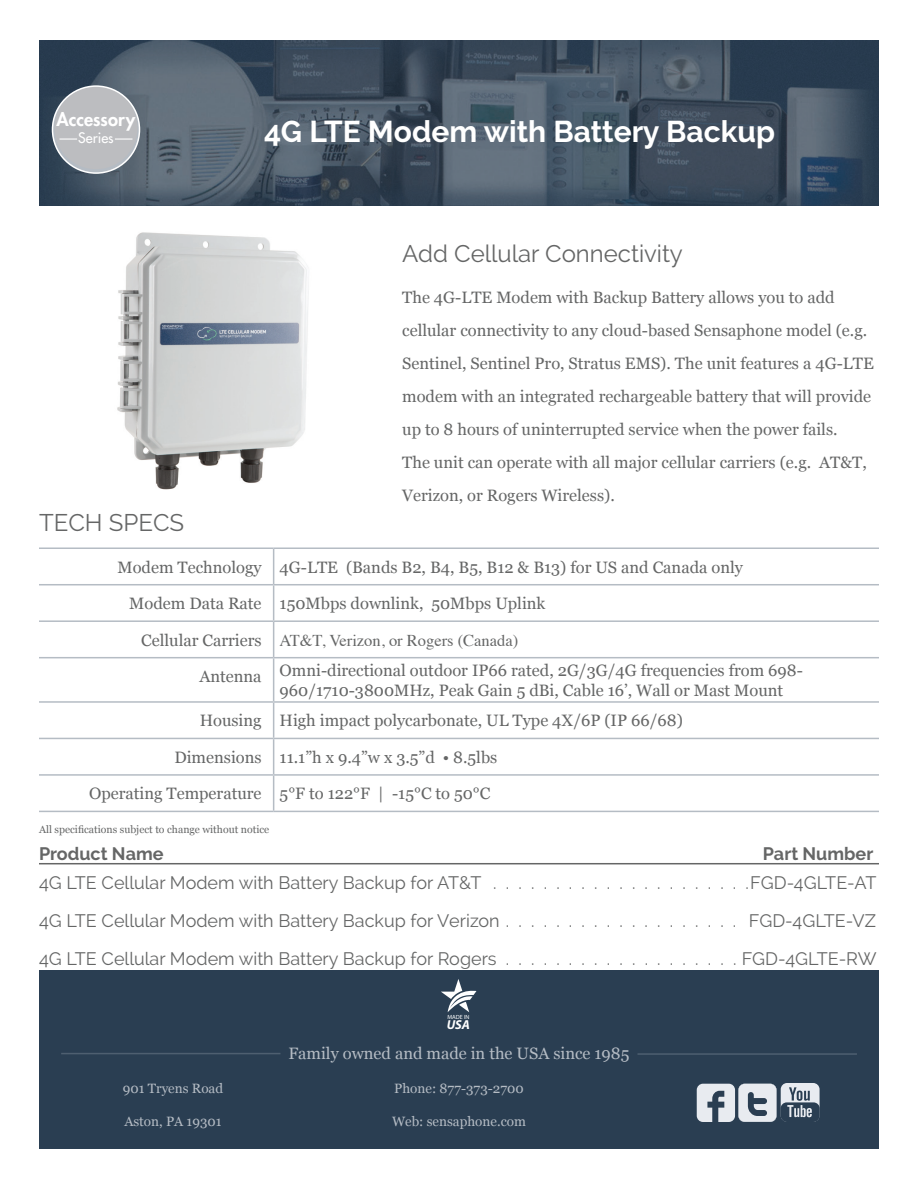
<style>
.page{position:relative;width:918px;height:1188px;background:#fff}
.page>*{position:absolute;margin:0;border:0;box-sizing:border-box;transform-origin:0 0}
.t1{font:700 30px "Raleway";color:#fff}
.t2{font:24px "Raleway";color:#656666}
.t3{font:800 18.15px "Futura";color:#fff}
.t4{font:18px/38.1px "Raleway";color:#656666;text-align:justify}
.t5{font:700 18px "Raleway";color:#656666}
.t6{font:16.5px/33px "Georgia";color:#656666}
.t7{font:16.5px "Times";color:#656666}
.t8{font:16.5px "Georgia";color:#b5bcc4}
.t9{font:14.1px "Futura";color:#fff}
.t10{font:13.5px "Georgia";color:#b5bcc4}
.t11{font:italic 700 13.05px "Myriad Pro";color:#fff}
.t12{font:10.5px "Georgia";color:#656666}
.t13{font:6px "Myriad Pro";color:#fff}
.s1{font-family:"Georgia"}
</style>
<div class="page">
<div style="left:39px;top:970px;width:840px;height:179px;background:#2a3e52"></div>
<svg style="left:441px;top:979px;width:35px;height:33px"></svg>
<hr style="left:61px;top:1053px;width:219px;height:1px;background:#4e5f70">
<hr style="left:637px;top:1053px;width:220px;height:2px;background:#4e5f70">
<div style="left:697px;top:1084px;width:38px;height:38px;background:#e8ebf0;border-radius:6px"></div>
<svg style="left:707px;top:1091px;width:17px;height:31px"></svg>
<svg style="left:738px;top:1084px;width:39px;height:38px"></svg>
<div style="left:781px;top:1083px;width:39px;height:39px;background:#e8ebf0;border-radius:6px"></div>
<div style="left:781px;top:1102px;width:39px;height:20px;background:#2a3e52;border-radius:6px"></div>
<svg style="left:787px;top:1087px;width:25px;height:30px"></svg>
<img style="left:39px;top:41px;width:840px;height:165px">
<hr style="left:39px;top:863px;width:840px;height:1px;background:#656666">
<hr style="left:273px;top:549px;width:1px;height:35px;background:#b5bcc4">
<hr style="left:39px;top:584px;width:235px;height:1px;background:#b5bcc4">
<hr style="left:274px;top:584px;width:605px;height:1px;background:#b5bcc4">
<hr style="left:273px;top:585px;width:1px;height:35px;background:#b5bcc4">
<hr style="left:39px;top:620px;width:235px;height:2px;background:#b5bcc4">
<hr style="left:274px;top:620px;width:605px;height:2px;background:#b5bcc4">
<hr style="left:273px;top:622px;width:1px;height:35px;background:#b5bcc4">
<hr style="left:39px;top:657px;width:235px;height:1px;background:#b5bcc4">
<hr style="left:274px;top:657px;width:605px;height:1px;background:#b5bcc4">
<hr style="left:273px;top:658px;width:1px;height:43px;background:#b5bcc4">
<hr style="left:39px;top:701px;width:235px;height:2px;background:#b5bcc4">
<hr style="left:274px;top:701px;width:605px;height:2px;background:#b5bcc4">
<hr style="left:273px;top:703px;width:1px;height:35px;background:#b5bcc4">
<hr style="left:39px;top:738px;width:235px;height:1px;background:#b5bcc4">
<hr style="left:274px;top:738px;width:605px;height:1px;background:#b5bcc4">
<hr style="left:273px;top:739px;width:1px;height:35px;background:#b5bcc4">
<hr style="left:39px;top:774px;width:235px;height:2px;background:#b5bcc4">
<hr style="left:274px;top:774px;width:605px;height:2px;background:#b5bcc4">
<hr style="left:273px;top:776px;width:1px;height:35px;background:#b5bcc4">
<hr style="left:39px;top:811px;width:235px;height:1px;background:#b5bcc4">
<hr style="left:274px;top:811px;width:605px;height:1px;background:#b5bcc4">
<hr style="left:39px;top:548px;width:235px;height:1px;background:#b5bcc4">
<hr style="left:274px;top:548px;width:605px;height:1px;background:#b5bcc4">
<img style="left:117px;top:232px;width:191px;height:258px">
<svg style="left:54px;top:86px;width:84px;height:83px;background:#acafb4"></svg>
<div style="left:52px;top:85px;width:88px;height:89px;border:2px solid #fff;border-radius:50%"></div>
<p class="t3" style="left:57px;top:108px;width:80px">Accessory</p>
<p class="t9" style="left:78px;top:129px;width:37px">Series</p>
<h2 class="t2" style="left:39px;top:509px;width:147px">TECH SPECS</h2>
<h1 class="t1" style="left:264px;top:114px;width:512px">4G LTE Modem with Battery Backup</h1>
<h2 class="t2" style="left:402px;top:240px;width:282px">Add Cellular Connectivity</h2>
<p class="t6" style="left:402px;top:280px;width:473px">The 4G-LTE Modem with Backup Battery allows you to add cellular connectivity to any cloud-based Sensaphone model (e.g.<br>Sentinel, Sentinel Pro, Stratus EMS). The unit features a 4G-LTE modem with an integrated rechargeable battery that will provide up to 8 hours of uninterrupted service when the power fails.<br>The unit can operate with all major cellular carriers (e.g. AT&amp;T, Verizon, or Rogers Wireless).</p>
<p class="t6" style="left:117px;top:550px;width:627px">Modem Technology 4G-LTE (Bands B2, B4, B5, B12 &amp; B13) for US and Canada only</p>
<p class="t6" style="left:129px;top:586px;width:418px">Modem Data Rate 150Mbps downlink, 50Mbps Uplink</p>
<p class="t7" style="left:141px;top:625px;width:379px"><span class="s1">Cellular Carriers</span> AT&amp;T, Verizon, or Rogers (Canada)</p>
<p class="t6" style="left:280px;top:660px;width:525px;line-height:19.8px;text-indent:-80px">Antenna Omni-directional outdoor IP66 rated, 2G/3G/4G frequencies from 698-<br>960/1710-3800MHz, Peak Gain 5 dBi, Cable 16’, Wall or Mast Mount</p>
<p class="t6" style="left:200px;top:704px;width:485px">Housing High impact polycarbonate, UL Type 4X/6P (IP 66/68)</p>
<p class="t6" style="left:174px;top:740px;width:324px">Dimensions 11.1”h x 9.4”w x 3.5”d • 8.5lbs</p>
<p class="t6" style="left:89px;top:777px;width:403px">Operating Temperature 5°F to 122°F | -15°C to 50°C</p>
<p class="t12" style="left:39px;top:821px;width:232px">All specifications subject to change without notice</p>
<p class="t5" style="left:39px;top:843px;width:126px">Product Name</p>
<p class="t5" style="left:763px;top:843px;width:112px">Part Number</p>
<p class="t4" style="left:39px;top:864px;width:839px">4G LTE Cellular Modem with Battery Backup for AT&amp;T . . . . . . . . . . . . . . . . . . . . .FGD-4GLTE-AT 4G LTE Cellular Modem with Battery Backup for Verizon . . . . . . . . . . . . . . . . . . . FGD-4GLTE-VZ 4G LTE Cellular Modem with Battery Backup for Rogers . . . . . . . . . . . . . . . . . . . FGD-4GLTE-RW</p>
<p class="t10" style="left:123px;top:1079px;width:102px">901 Tryens Road</p>
<p class="t10" style="left:124px;top:1111px;width:99px">Aston, PA 19301</p>
<p class="t13" style="left:447px;top:1013px;width:24px">MADE IN</p>
<p class="t11" style="left:447px;top:1016px;width:25px">USA</p>
<p class="t8" style="left:288px;top:1042px;width:343px">Family owned and made in the USA since 1985</p>
<p class="t10" style="left:394px;top:1079px;width:131px">Phone: 877-373-2700</p>
<p class="t10" style="left:392px;top:1111px;width:135px">Web: sensaphone.com</p>
</div>
